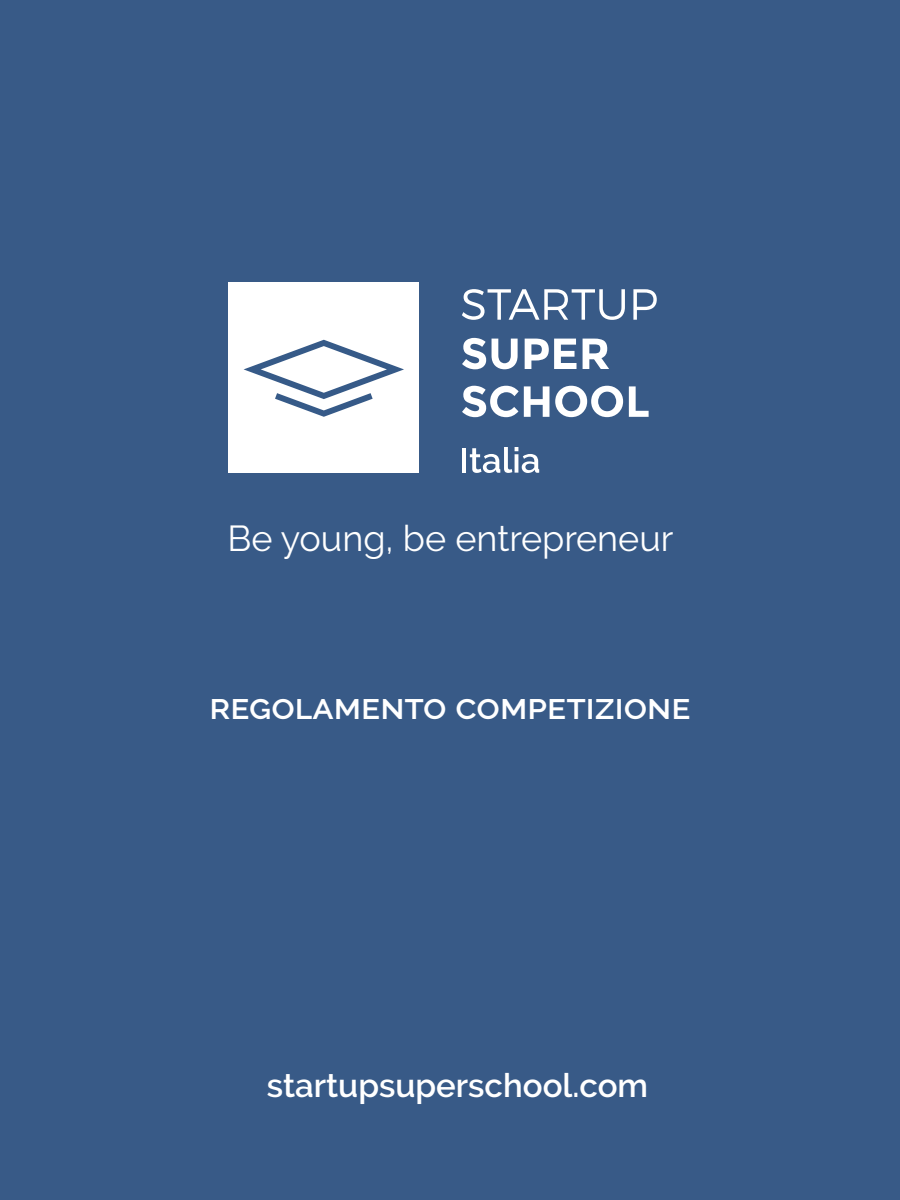
<style>
.page{position:relative;width:900px;height:1200px;background:#385a87}
.page>*{position:absolute;margin:0;border:0;box-sizing:border-box;transform-origin:0 0}
.t1{font:600 36px "Raleway";color:#fff}
.t2{font:36px "Raleway";color:#fff}
.t3{font:600 33px "Raleway";color:#fff}
</style>
<div class="page">
<svg style="left:462px;top:289px;width:163px;height:31px"></svg>
<svg style="left:633px;top:289px;width:24px;height:31px"></svg>
<svg style="left:462px;top:338px;width:24px;height:31px"></svg>
<svg style="left:492px;top:339px;width:26px;height:30px"></svg>
<svg style="left:525px;top:339px;width:52px;height:30px"></svg>
<svg style="left:583px;top:339px;width:26px;height:30px"></svg>
<svg style="left:462px;top:386px;width:87px;height:31px"></svg>
<svg style="left:555px;top:386px;width:68px;height:31px"></svg>
<svg style="left:629px;top:386px;width:20px;height:31px"></svg>
<hr style="left:462px;top:448px;width:4px;height:25px;background:#fff">
<svg style="left:470px;top:447px;width:69px;height:26px"></svg>
<div style="left:229px;top:283px;width:190px;height:190px;background:#fff"></div>
<svg style="left:244px;top:340px;width:160px;height:77px"></svg>
<p class="t2" style="left:227px;top:518px;width:448px">Be young, be entrepreneur</p>
<p class="t1" style="left:209px;top:686px;width:483px">regolamento competizione</p>
<p class="t3" style="left:267px;top:1067px;width:383px">startupsuperschool.com</p>
</div>
